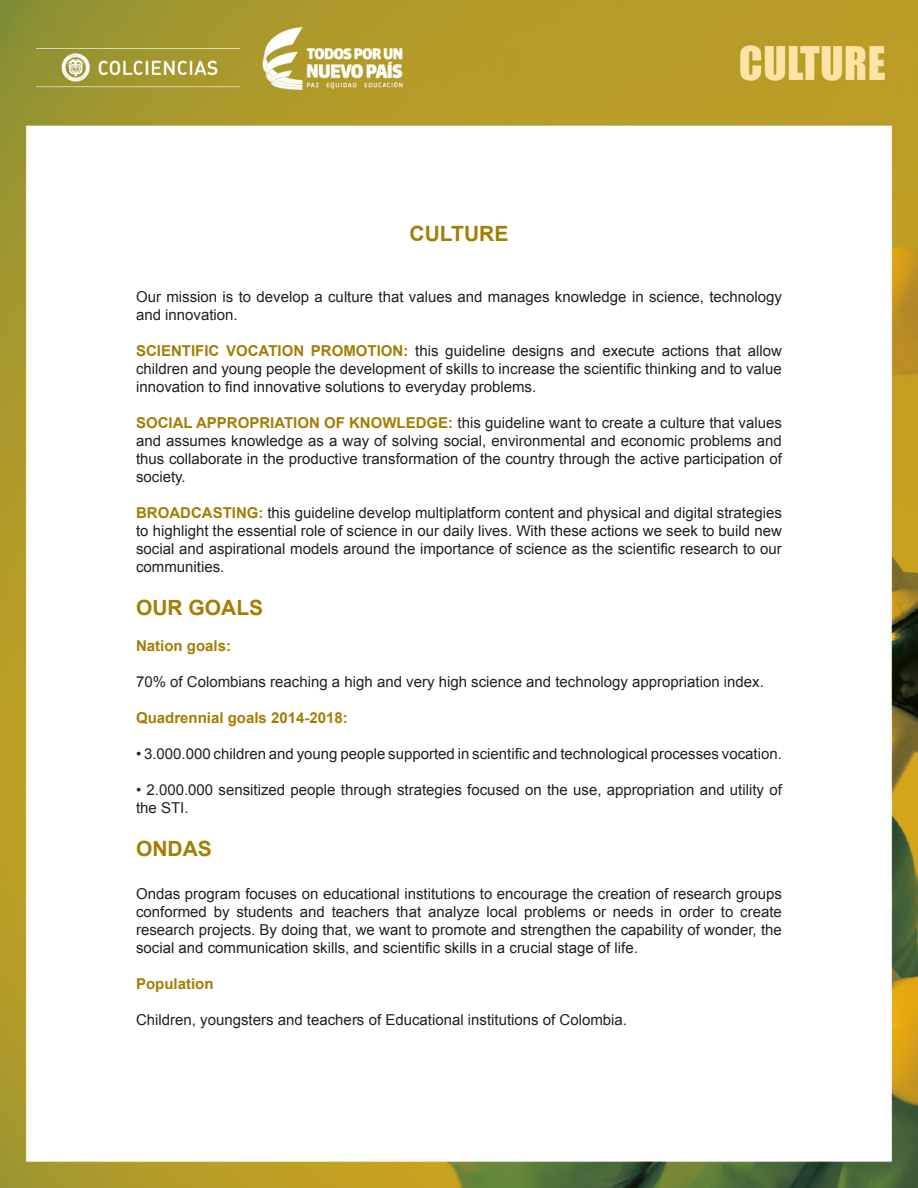
<style>
.page{position:relative;width:918px;height:1188px;background:#fff}
.page>*{position:absolute;margin:0;border:0;box-sizing:border-box;transform-origin:0 0}
.titulo2{font:700 21px "Arial";color:#a47d03}
.t1{font:15px/18px "Arial";color:#231f20;text-align:justify}
.t2{font:700 15px "Arial";color:#a47d03}
.s1{font-weight:700;color:#a47d03}
</style>
<div class="page">
<img style="left:0;top:0;width:918px;height:1188px">
<p class="titulo2" style="left:410px;top:219px;width:100px">CULTURE</p>
<p class="t1" style="left:136px;top:288px;width:647px">Our mission is to develop a culture that values and manages knowledge in science, technology and innovation.</p>
<p class="t1" style="left:136px;top:342px;width:647px"><span class="s1">SCIENTIFIC VOCATION PROMOTION:</span> this guideline designs and execute actions that allow children and young people the development of skills to increase the scientific thinking and to value innovation to find innovative solutions to everyday problems.</p>
<p class="t1" style="left:136px;top:414px;width:647px"><span class="s1">SOCIAL APPROPRIATION OF KNOWLEDGE:</span> this guideline want to create a culture that values and assumes knowledge as a way of solving social, environmental and economic problems and thus collaborate in the productive transformation of the country through the active participation of society.</p>
<p class="t1" style="left:136px;top:504px;width:647px"><span class="s1">BROADCASTING:</span> this guideline develop multiplatform content and physical and digital strategies to highlight the essential role of science in our daily lives. With these actions we seek to build new social and aspirational models around the importance of science as the scientific research to our communities.</p>
<p class="titulo2" style="left:136px;top:594px;width:129px">OUR GOALS</p>
<p class="t2" style="left:136px;top:636px;width:97px">Nation goals:</p>
<p class="t1" style="left:136px;top:673px;width:629px">70% of Colombians reaching a high and very high science and technology appropriation index.</p>
<p class="t2" style="left:136px;top:708px;width:213px">Quadrennial goals 2014-2018:</p>
<p class="t1" style="left:136px;top:745px;width:647px">• 3.000.000 children and young people supported in scientific and technological processes vocation.</p>
<p class="t1" style="left:136px;top:781px;width:647px">• 2.000.000 sensitized people through strategies focused on the use, appropriation and utility of the STI.</p>
<p class="titulo2" style="left:136px;top:835px;width:77px">ONDAS</p>
<p class="t1" style="left:136px;top:885px;width:647px">Ondas program focuses on educational institutions to encourage the creation of research groups conformed by students and teachers that analyze local problems or needs in order to create research projects. By doing that, we want to promote and strengthen the capability of wonder, the social and communication skills, and scientific skills in a crucial stage of life.</p>
<p class="t2" style="left:136px;top:974px;width:79px">Population</p>
<p class="t1" style="left:136px;top:1011px;width:493px">Children, youngsters and teachers of Educational institutions of Colombia.</p>
</div>
